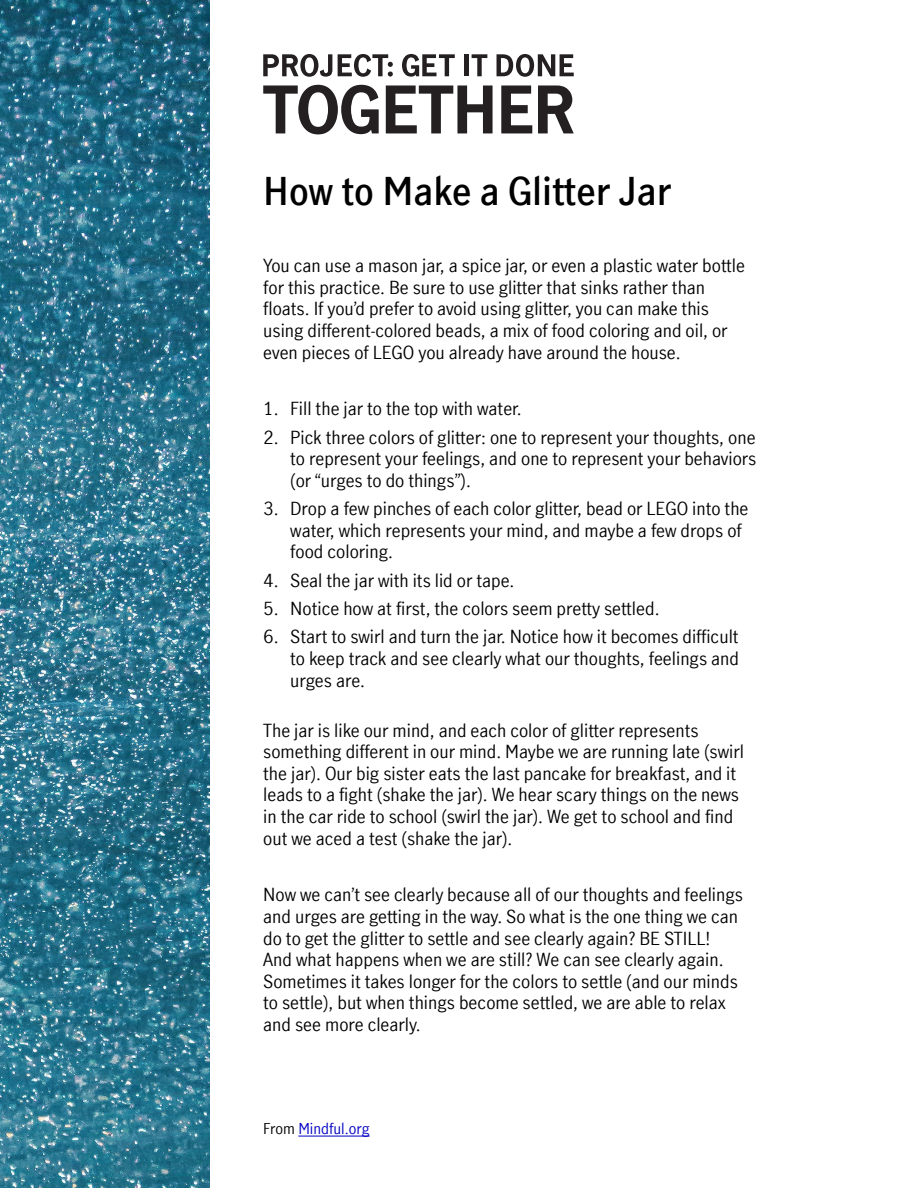
<style>
.page{position:relative;width:918px;height:1188px;background:#fff}
.page>*{position:absolute;margin:0;border:0;box-sizing:border-box;transform-origin:0 0}
.t1{font:600 37.5px "Manulife JH Sans Optimized";color:#000}
.t2{font:18px/21.6px "Manulife JH Sans Optimized";color:#000}
.t3{font:15px "Manulife JH Sans Optimized";color:#0000c1}
.s1{color:#000}
</style>
<div class="page">
<img style="left:0;top:0;width:209px;height:1188px">
<hr style="left:298px;top:1136px;width:72px;height:1px;background:#0000c1">
<svg style="left:263px;top:85px;width:116px;height:49px"></svg>
<svg style="left:386px;top:86px;width:107px;height:47px"></svg>
<svg style="left:501px;top:86px;width:31px;height:47px"></svg>
<svg style="left:538px;top:85px;width:36px;height:48px"></svg>
<svg style="left:263px;top:54px;width:69px;height:23px"></svg>
<svg style="left:402px;top:54px;width:53px;height:23px"></svg>
<div style="left:464px;top:54px;width:5px;height:22px;background:#241f21"></div>
<svg style="left:472px;top:54px;width:15px;height:22px"></svg>
<svg style="left:497px;top:54px;width:77px;height:23px"></svg>
<svg style="left:338px;top:54px;width:55px;height:23px"></svg>
<h1 class="t1" style="left:263px;top:165px;width:410px">How to Make a Glitter Jar</h1>
<p class="t2" style="left:263px;top:254px;width:483px">You can use a mason jar, a spice jar, or even a plastic water bottle for this practice. Be sure to use glitter that sinks rather than floats. If you’d prefer to avoid using glitter, you can make this using different-colored beads, a mix of food coloring and oil, or even pieces of LEGO you already have around the house.</p>
<p class="t2" style="left:263px;top:397px;width:260px">1. Fill the jar to the top with water.</p>
<p class="t2" style="left:290px;top:426px;width:468px;text-align:justify;text-indent:-27px">2. Pick three colors of glitter: one to represent your thoughts, one to represent your feelings, and one to represent your behaviors (or “urges to do things”).</p>
<p class="t2" style="left:290px;top:497px;width:460px;text-indent:-27px">3. Drop a few pinches of each color glitter, bead or LEGO into the water, which represents your mind, and maybe a few drops of food coloring.</p>
<p class="t2" style="left:263px;top:569px;width:253px">4. Seal the jar with its lid or tape.</p>
<p class="t2" style="left:263px;top:597px;width:398px">5. Notice how at first, the colors seem pretty settled.</p>
<p class="t2" style="left:290px;top:625px;width:450px;text-align:justify;text-indent:-27px">6. Start to swirl and turn the jar. Notice how it becomes difficult to keep track and see clearly what our thoughts, feelings and urges are.</p>
<p class="t2" style="left:263px;top:719px;width:482px">The jar is like our mind, and each color of glitter represents something different in our mind. Maybe we are running late (swirl the jar). Our big sister eats the last pancake for breakfast, and it leads to a fight (shake the jar). We hear scary things on the news in the car ride to school (swirl the jar). We get to school and find out we aced a test (shake the jar).</p>
<p class="t2" style="left:263px;top:883px;width:481px">Now we can’t see clearly because all of our thoughts and feelings and urges are getting in the way. So what is the one thing we can do to get the glitter to settle and see clearly again? BE STILL!<br>And what happens when we are still? We can see clearly again.<br>Sometimes it takes longer for the colors to settle (and our minds to settle), but when things become settled, we are able to relax and see more clearly.</p>
<p class="t3" style="left:263px;top:1118px;width:108px"><span class="s1">From</span> Mindful.org</p>
</div>
